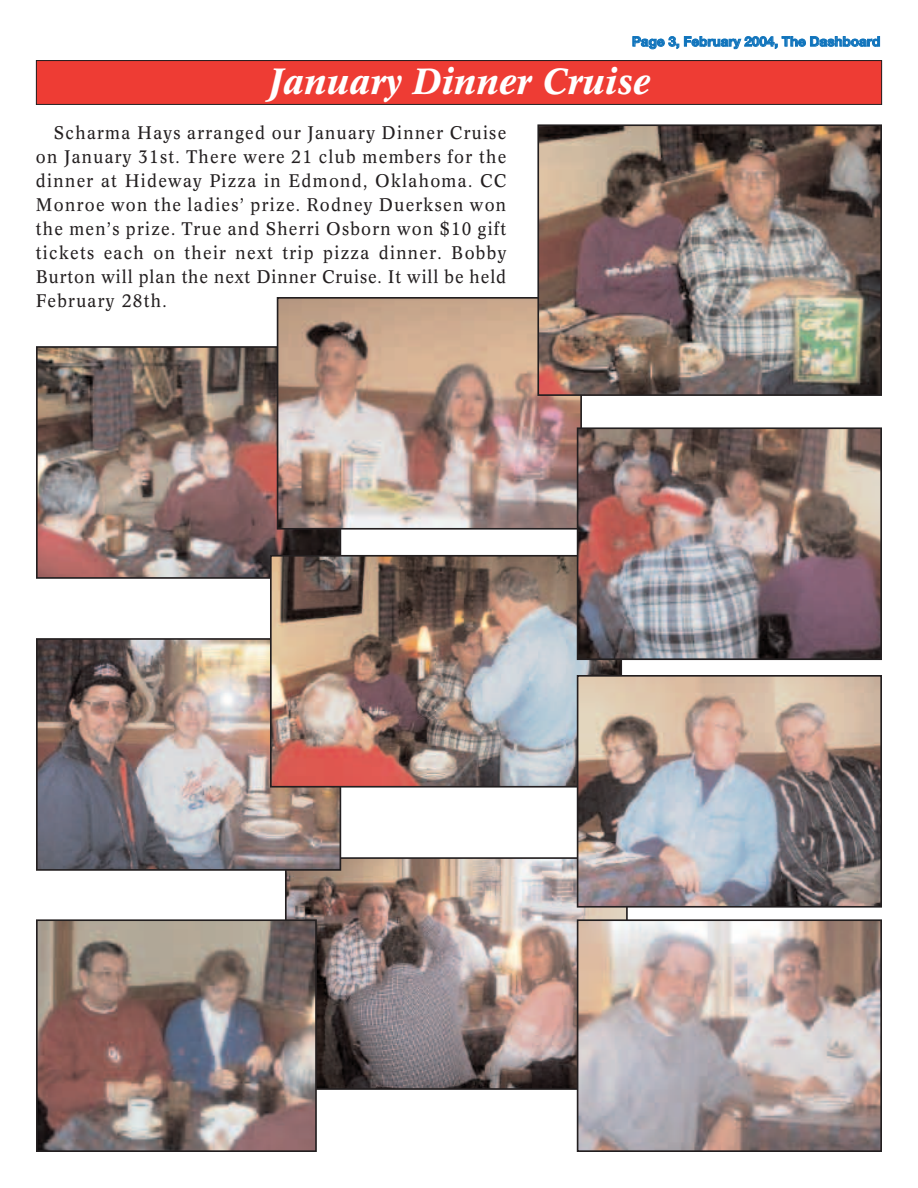
<style>
.page{position:relative;width:918px;height:1188px;background:#fff}
.page>*{position:absolute;margin:0;border:0;box-sizing:border-box;transform-origin:0 0}
.t1{font:italic 700 36px "A Concorde";letter-spacing:.025em;color:#fff}
.t2{font:18px/24px "A Concorde";letter-spacing:.055em;color:#231f20;text-align:justify;scale:.95 1}
.t3{font:600 13.5px "A Helvetica";color:#1074bc}
</style>
<div class="page">
<img style="left:39px;top:349px;width:299px;height:227px">
<div style="left:36px;top:346px;width:305px;height:233px;border:2px solid #231f20"></div>
<img style="left:288px;top:860px;width:337px;height:227px">
<div style="left:285px;top:857px;width:343px;height:233px;border:2px solid #231f20"></div>
<div style="left:36px;top:61px;width:846px;height:43px;background:#ee3c34"></div>
<div style="left:36px;top:60px;width:846px;height:45px;border:1px solid #231f20"></div>
<img style="left:39px;top:641px;width:299px;height:227px">
<div style="left:36px;top:638px;width:305px;height:233px;border:2px solid #231f20"></div>
<img style="left:39px;top:922px;width:275px;height:227px">
<div style="left:36px;top:919px;width:281px;height:233px;border:2px solid #231f20"></div>
<img style="left:273px;top:558px;width:346px;height:227px">
<div style="left:270px;top:555px;width:352px;height:233px;border:2px solid #231f20"></div>
<img style="left:580px;top:678px;width:299px;height:227px">
<div style="left:577px;top:675px;width:305px;height:233px;border:2px solid #231f20"></div>
<img style="left:580px;top:922px;width:299px;height:227px">
<div style="left:577px;top:919px;width:305px;height:233px;border:2px solid #231f20"></div>
<img style="left:280px;top:300px;width:299px;height:227px">
<div style="left:277px;top:297px;width:305px;height:233px;border:2px solid #231f20"></div>
<img style="left:540px;top:127px;width:339px;height:266px">
<div style="left:537px;top:124px;width:345px;height:272px;border:2px solid #231f20"></div>
<img style="left:580px;top:430px;width:299px;height:227px">
<div style="left:577px;top:427px;width:305px;height:233px;border:2px solid #231f20"></div>
<p class="t3" style="left:632px;top:37px;width:250px">Page 3, February 2004, The Dashboard</p>
<h1 class="t1" style="left:269px;top:67px;width:381px">January Dinner Cruise</h1>
<p class="t2" style="left:36px;top:122px;width:497px;text-indent:18px">Scharma Hays arranged our January Dinner Cruise on January 31st. There were 21 club members for the dinner at Hideway Pizza in Edmond, Oklahoma. CC Monroe won the ladies’ prize. Rodney Duerksen won the men’s prize. True and Sherri Osborn won $10 gift tickets each on their next trip pizza dinner. Bobby Burton will plan the next Dinner Cruise. It will be held February 28th.</p>
</div>
